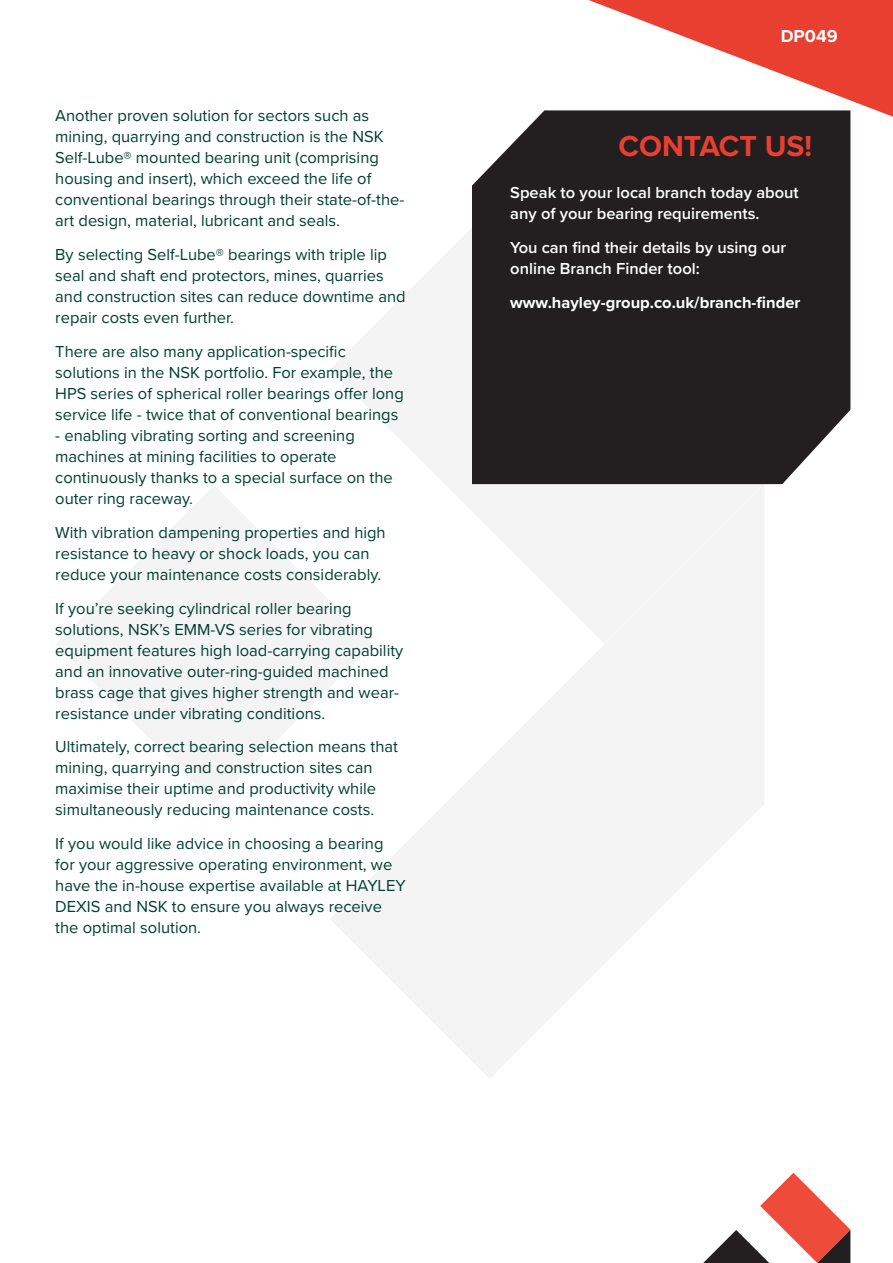
<style>
.page{position:relative;width:893px;height:1263px;background:#fff}
.page>*{position:absolute;margin:0;border:0;box-sizing:border-box;transform-origin:0 0}
.t1{font:700 30px "Proxima Nova";color:#e93f30}
.t2{font:700 18px "Proxima Nova";color:#fff}
.t3{font:16.5px/21px "Proxima Nova";color:#003f30}
.t4{font:600 16.5px/21px "Proxima Nova";color:#fff}
.t5{font:700 16.5px "Proxima Nova";color:#fff}
</style>
<div class="page">
<svg style="left:56px;top:486px;width:274px;height:316px;fill:#f4f4f4"></svg>
<svg style="left:331px;top:229px;width:141px;height:255px;fill:#f4f4f4"></svg>
<svg style="left:330px;top:484px;width:434px;height:594px;fill:#f4f4f4"></svg>
<svg style="left:589px;top:0;width:304px;height:117px"></svg>
<div style="left:472px;top:110px;width:378px;height:374px;background:#231f20"></div>
<svg style="left:703px;top:1173px;width:147px;height:90px"></svg>
<p class="t3" style="left:55px;top:105px;width:351px">Another proven solution for sectors such as mining, quarrying and construction is the NSK Self-Lube® mounted bearing unit (comprising housing and insert), which exceed the life of conventional bearings through their state-of-the&shy;art design, material, lubricant and seals.</p>
<p class="t3" style="left:55px;top:243px;width:352px">By selecting Self-Lube® bearings with triple lip seal and shaft end protectors, mines, quarries and construction sites can reduce downtime and repair costs even further.</p>
<p class="t3" style="left:55px;top:340px;width:350px">There are also many application-specific solutions in the NSK portfolio. For example, the HPS series of spherical roller bearings offer long service life - twice that of conventional bearings</p>
<p class="t3" style="left:55px;top:424px;width:339px">- enabling vibrating sorting and screening machines at mining facilities to operate continuously thanks to a special surface on the outer ring raceway.</p>
<p class="t3" style="left:55px;top:521px;width:332px">With vibration dampening properties and high resistance to heavy or shock loads, you can reduce your maintenance costs considerably.</p>
<p class="t3" style="left:55px;top:597px;width:350px">If you’re seeking cylindrical roller bearing solutions, NSK’s EMM-VS series for vibrating equipment features high load-carrying capability and an innovative outer-ring-guided machined brass cage that gives higher strength and wear&shy;resistance under vibrating conditions.</p>
<p class="t3" style="left:55px;top:735px;width:344px">Ultimately, correct bearing selection means that mining, quarrying and construction sites can maximise their uptime and productivity while simultaneously reducing maintenance costs.</p>
<p class="t3" style="left:55px;top:832px;width:352px">If you would like advice in choosing a bearing for your aggressive operating environment, we have the in-house expertise available at HAYLEY DEXIS and NSK to ensure you always receive the optimal solution.</p>
<p class="t2" style="left:781px;top:22px;width:59px">DP049</p>
<p class="t1" style="left:618px;top:124px;width:195px">CONTACT US!</p>
<p class="t4" style="left:510px;top:181px;width:290px">Speak to your local branch today about any of your bearing requirements.</p>
<p class="t4" style="left:510px;top:236px;width:277px">You can find their details by using our online Branch Finder tool:</p>
<p class="t5" style="left:510px;top:290px;width:292px">www.hayley-group.co.uk/branch-finder</p>
</div>
